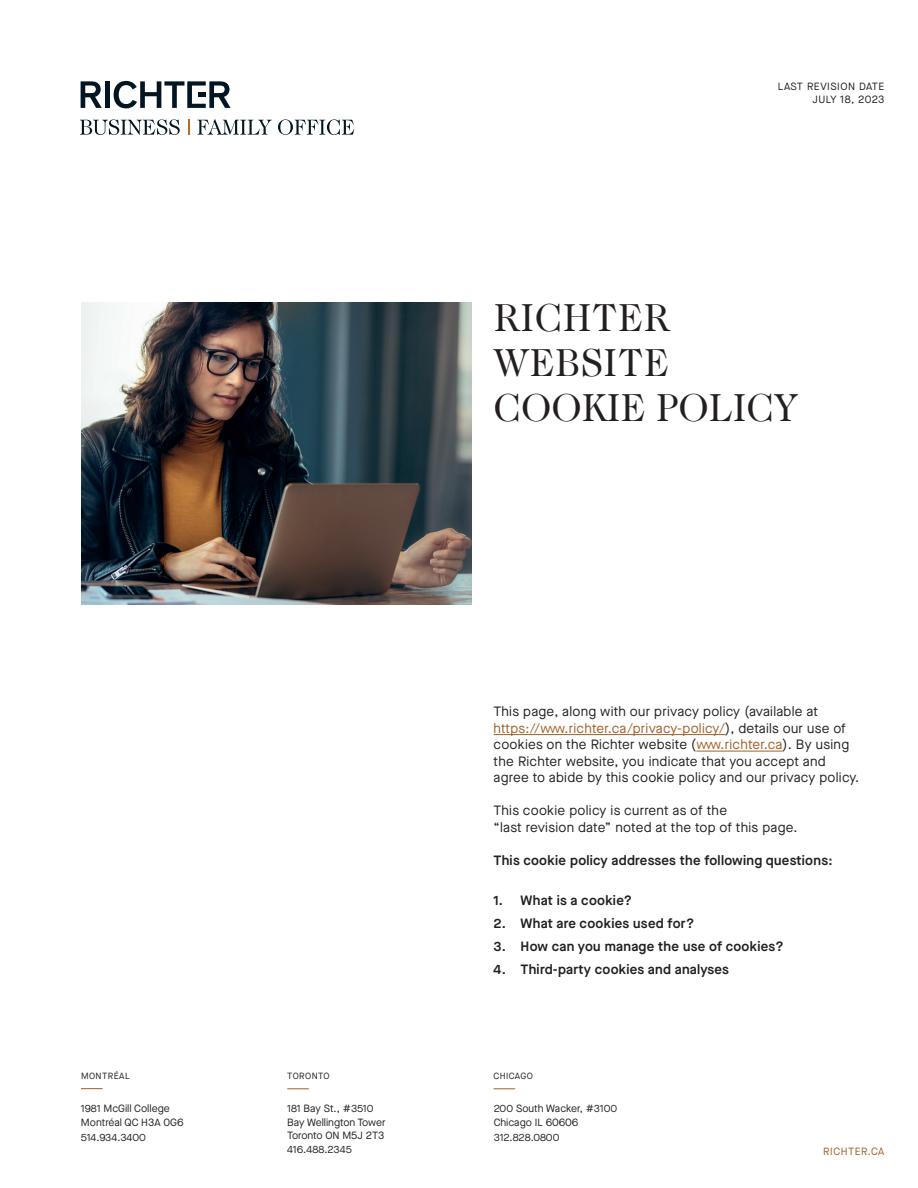
<style>
.page{position:relative;width:918px;height:1188px;background:#fff}
.page>*{position:absolute;margin:0;border:0;box-sizing:border-box;transform-origin:0 0}
.t1{font:39px/45px "Caslon 224 Std";letter-spacing:.02em;color:#231f20}
.t2{font:13.5px/16.5px "Maison Neue";letter-spacing:.02em;color:#231f20}
.t3{font:600 13.5px "Maison Neue";letter-spacing:.02em;color:#231f20}
.t4{font:10.5px/13.5px "Maison Neue";color:#231f20}
.t5{font:10.5px/13.5px "Maison Neue";letter-spacing:.05em;color:#231f20;text-align:right}
.t6{font:10.5px "Maison Neue";letter-spacing:.05em;color:#a05f23}
.t7{font:9px "Maison Neue";letter-spacing:.05em;color:#231f20}
.s1{color:#a05f23}
</style>
<div class="page">
<hr style="left:494px;top:734px;width:231px;height:1px;background:#a05f23">
<hr style="left:696px;top:751px;width:87px;height:1px;background:#a05f23">
<img style="left:81px;top:303px;width:391px;height:302px">
<svg style="left:81px;top:81px;width:21px;height:27px"></svg>
<div style="left:105px;top:81px;width:5px;height:27px;background:#011622"></div>
<svg style="left:114px;top:81px;width:117px;height:27px"></svg>
<div style="left:198px;top:92px;width:8px;height:5px;background:#011622"></div>
<svg style="left:197px;top:119px;width:157px;height:16px"></svg>
<svg style="left:188px;top:119px;width:1px;height:16px"></svg>
<svg style="left:80px;top:119px;width:100px;height:16px"></svg>
<svg style="left:81px;top:1088px;width:22px;height:1px"></svg>
<svg style="left:494px;top:1088px;width:21px;height:1px"></svg>
<svg style="left:287px;top:1088px;width:22px;height:1px"></svg>
<p class="t5" style="left:778px;top:79px;width:108px">LAST REVISION DATE<br>JULY 18, 2023</p>
<h1 class="t1" style="left:494px;top:295px;width:306px">RICHTER<br>WEBSITE<br>COOKIE POLICY</h1>
<p class="t7" style="left:81px;top:1070px;width:50px">MONTRÉAL</p>
<p class="t4" style="left:81px;top:1102px;width:104px">1981 McGill College<br>Montréal QC H3A 0G6</p>
<p class="t4" style="left:81px;top:1130px;width:66px">514.934.3400</p>
<p class="t7" style="left:287px;top:1070px;width:44px">TORONTO</p>
<p class="t4" style="left:287px;top:1102px;width:100px">181 Bay St., #3510<br>Bay Wellington Tower<br>Toronto ON M5J 2T3<br>416.488.2345</p>
<p class="t2" style="left:494px;top:703px;width:367px">This page, along with our privacy policy (available at <span class="s1">https://www.richter.ca/privacy-policy/</span>), details our use of cookies on the Richter website (<span class="s1">www.richter.ca</span>). By using the Richter website, you indicate that you accept and agree to abide by this cookie policy and our privacy policy.</p>
<p class="t2" style="left:494px;top:802px;width:306px">This cookie policy is current as of the<br>“last revision date” noted at the top of this page.</p>
<p class="t3" style="left:494px;top:851px;width:341px">This cookie policy addresses the following questions:</p>
<p class="t3" style="left:494px;top:891px;width:140px">1. What is a cookie?</p>
<p class="t3" style="left:494px;top:914px;width:203px">2. What are cookies used for?</p>
<p class="t3" style="left:494px;top:937px;width:292px">3. How can you manage the use of cookies?</p>
<p class="t3" style="left:494px;top:960px;width:237px">4. Third-party cookies and analyses</p>
<p class="t7" style="left:494px;top:1070px;width:41px">CHICAGO</p>
<p class="t4" style="left:494px;top:1102px;width:125px">200 South Wacker, #3100<br>Chicago IL 60606</p>
<p class="t4" style="left:494px;top:1130px;width:67px">312.828.0800</p>
<p class="t6" style="left:823px;top:1144px;width:63px">RICHTER.CA</p>
</div>
